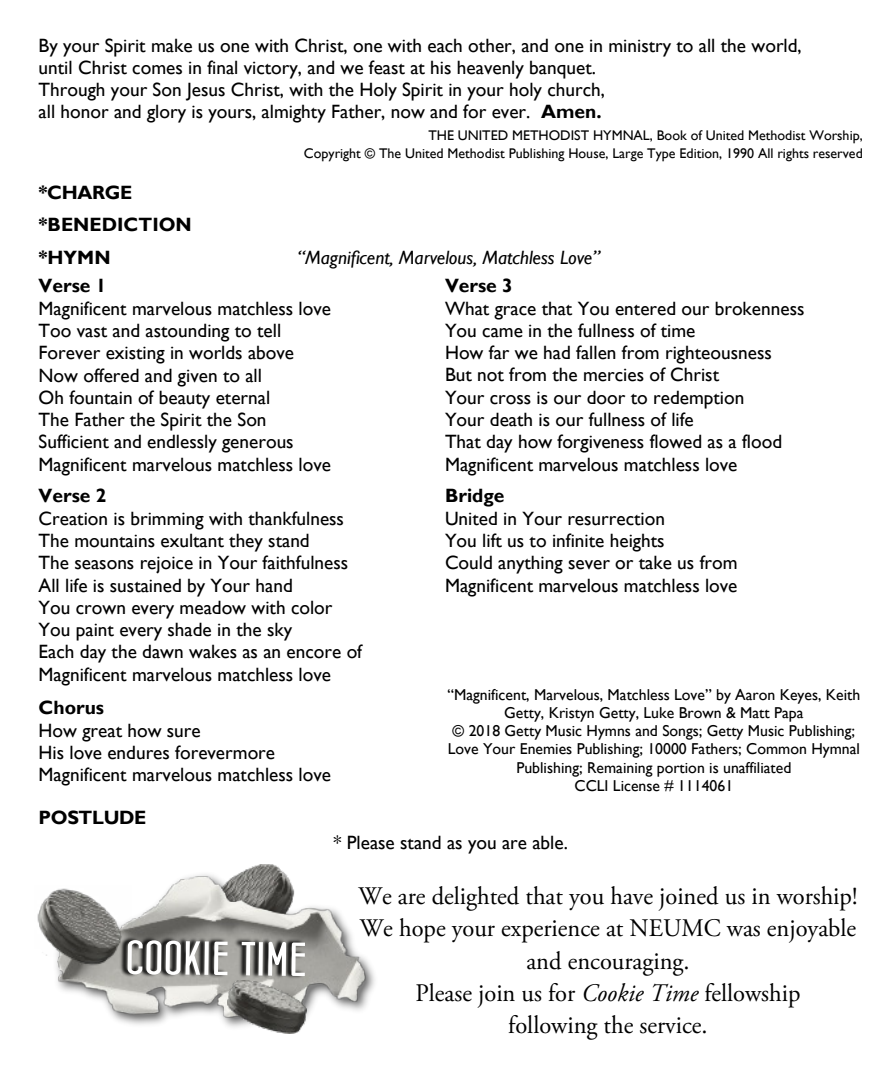
<style>
.page{position:relative;width:882px;height:1071px;background:#fff}
.page>*{position:absolute;margin:0;border:0;box-sizing:border-box;transform-origin:0 0}
.t1{font:47.77px "Concurso Italian BTN Bold";color:#fff;scale:1.1 1}
.t2{font:25.2px/32.2px "Adobe Garamond Pro";color:#000;text-align:center}
.t3{font:19.25px/22.2px "Gill Sans";color:#000}
.t4{font:700 19.25px/32.4px "Gill Sans";color:#000}
.t5{font:italic 19.25px "Gill Sans";color:#000}
.t6{font:15.75px/18.2px "Gill Sans";color:#000;text-align:center}
.t7{font:14px/18.2px "Gill Sans";color:#000;text-align:right}
.s1{font-weight:700}
.s2{font-style:italic}
</style>
<div class="page">
<img style="left:56px;top:865px;width:319px;height:160px">
<img style="left:227px;top:993px;width:80px;height:40px">
<img style="left:117px;top:921px;width:215px;height:72px">
<img style="left:37px;top:885px;width:94px;height:84px">
<p class="t3" style="left:39px;top:36px;width:765px">By your Spirit make us one with Christ, one with each other, and one in ministry to all the world, until Christ comes in final victory, and we feast at his heavenly banquet.<br>Through your Son Jesus Christ, with the Holy Spirit in your holy church,<br>all honor and glory is yours, almighty Father, now and for ever. <span class="s1">Amen.</span></p>
<p class="t7" style="left:304px;top:128px;width:560px">THE UNITED METHODIST HYMNAL, Book of United Methodist Worship,<br>Copyright © The United Methodist Publishing House, Large Type Edition, 1990 All rights reserved</p>
<p class="t4" style="left:39px;top:178px;width:155px">*CHARGE *BENEDICTION *HYMN</p>
<p class="t5" style="left:297px;top:250px;width:304px">“Magnificent, Marvelous, Matchless Love”</p>
<p class="t4" style="left:39px;top:272px;width:69px">Verse 1</p>
<p class="t3" style="left:39px;top:299px;width:294px">Magnificent marvelous matchless love<br>Too vast and astounding to tell<br>Forever existing in worlds above<br>Now offered and given to all<br>Oh fountain of beauty eternal<br>The Father the Spirit the Son<br>Sufficient and endlessly generous<br>Magnificent marvelous matchless love</p>
<p class="t4" style="left:39px;top:482px;width:69px">Verse 2</p>
<p class="t3" style="left:39px;top:509px;width:325px">Creation is brimming with thankfulness The mountains exultant they stand<br>The seasons rejoice in Your faithfulness All life is sustained by Your hand<br>You crown every meadow with color You paint every shade in the sky<br>Each day the dawn wakes as an encore of Magnificent marvelous matchless love</p>
<p class="t4" style="left:39px;top:694px;width:67px">Chorus</p>
<p class="t3" style="left:39px;top:721px;width:294px">How great how sure<br>His love endures forevermore<br>Magnificent marvelous matchless love</p>
<p class="t4" style="left:39px;top:803px;width:109px">POSTLUDE</p>
<p class="t4" style="left:445px;top:272px;width:69px">Verse 3</p>
<p class="t3" style="left:445px;top:299px;width:361px">What grace that You entered our brokenness You came in the fullness of time<br>How far we had fallen from righteousness<br>But not from the mercies of Christ<br>Your cross is our door to redemption<br>Your death is our fullness of life<br>That day how forgiveness flowed as a flood Magnificent marvelous matchless love</p>
<p class="t4" style="left:445px;top:482px;width:61px">Bridge</p>
<p class="t3" style="left:445px;top:509px;width:294px">United in Your resurrection<br>You lift us to infinite heights<br>Could anything sever or take us from Magnificent marvelous matchless love</p>
<p class="t6" style="left:447px;top:687px;width:414px">“Magnificent, Marvelous, Matchless Love” by Aaron Keyes, Keith Getty, Kristyn Getty, Luke Brown &amp; Matt Papa<br>© 2018 Getty Music Hymns and Songs; Getty Music Publishing; Love Your Enemies Publishing; 10000 Fathers; Common Hymnal Publishing; Remaining portion is unaffiliated<br>CCLI License # 1114061</p>
<h1 class="t1" style="left:127px;top:934px;width:165px;rotate:1deg">COOKIE TIME</h1>
<p class="t3" style="left:333px;top:834px;width:236px">* Please stand as you are able.</p>
<h2 class="t2" style="left:359px;top:883px;width:500px">We are delighted that you have joined us in worship!<br>We hope your experience at NEUMC was enjoyable and encouraging.<br>Please join us for <span class="s2">Cookie Time</span> fellowship<br>following the service.</h2>
</div>
